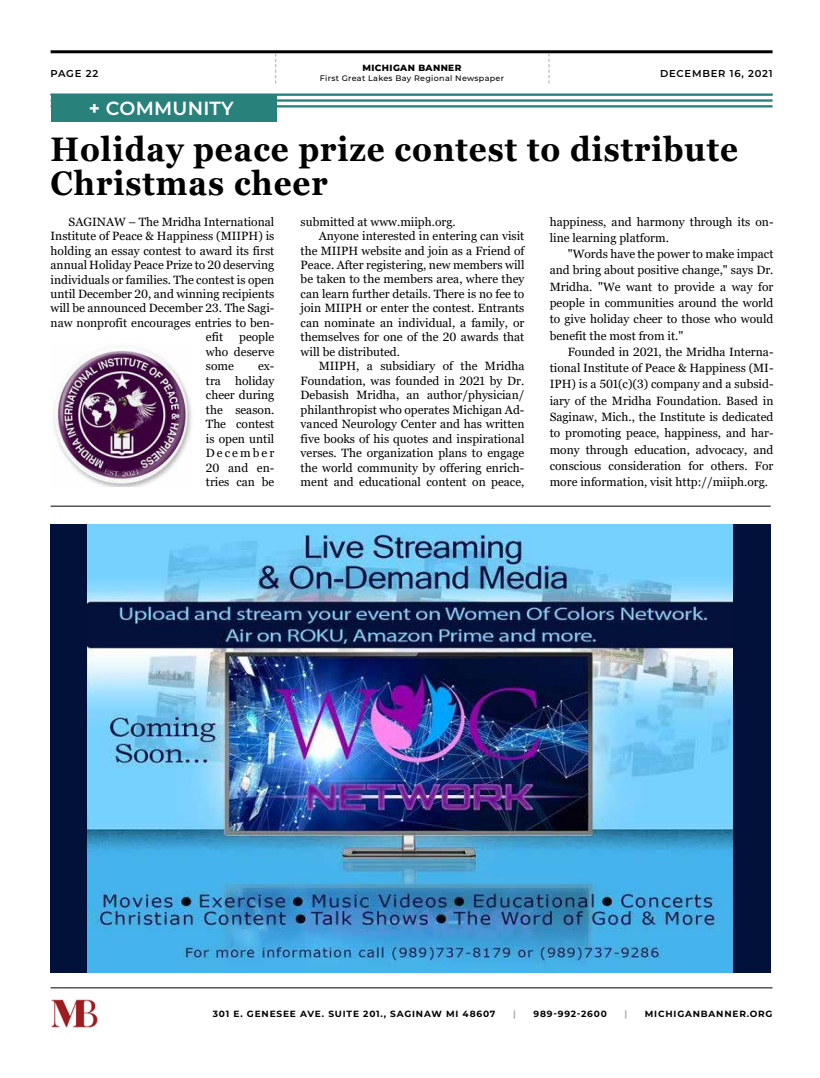
<style>
.page{position:relative;width:820px;height:1078px;background:#fff}
.page>*{position:absolute;margin:0;border:0;box-sizing:border-box;transform-origin:0 0}
.t1{font:700 34px/34px "Georgia";letter-spacing:.03em;color:#000;scale:.92 1}
.t2{font:600 19px "Montserrat";letter-spacing:.01em;color:#fff}
.t3{font:12px/16.3px "Georgia";color:#000;text-align:justify}
.t4{font:600 10px "Montserrat";letter-spacing:.075em;color:#000101}
.t5{font:700 9px "Montserrat";letter-spacing:.09em;color:#000}
.t6{font:800 9px "Montserrat";letter-spacing:.04em;color:#000101}
.t7{font:700 9px "Montserrat";color:#aaaaab}
.t8{font:500 8px "Montserrat";letter-spacing:.04em;color:#000101}
.s1{font-weight:700}
</style>
<div class="page">
<hr style="left:51px;top:50px;width:721px;height:3px;background:#000">
<svg style="left:548px;top:53px;width:1px;height:31px"></svg>
<svg style="left:275px;top:53px;width:1px;height:31px"></svg>
<hr style="left:51px;top:987px;width:721px;height:1px;background:#000">
<img style="left:51px;top:999px;width:47px;height:29px">
<hr style="left:51px;top:93px;width:721px;height:3px;background:#28817b">
<hr style="left:51px;top:99px;width:721px;height:3px;background:#28817b">
<hr style="left:51px;top:105px;width:721px;height:2px;background:#28817b">
<div style="left:51px;top:95px;width:225px;height:27px;background:#28817b"></div>
<div style="left:51px;top:524px;width:719px;height:448px;background:#02113a"></div>
<img style="left:88px;top:524px;width:644px;height:448px">
<hr style="left:51px;top:505px;width:719px;height:1px;background:#000">
<img style="left:53px;top:350px;width:139px;height:137px">
<p class="t4" style="left:51px;top:66px;width:49px">PAGE 22</p>
<p class="t6" style="left:362px;top:62px;width:100px">MICHIGAN BANNER</p>
<p class="t8" style="left:320px;top:73px;width:186px">First Great Lakes Bay Regional Newspaper</p>
<p class="t4" style="left:660px;top:66px;width:114px">DECEMBER 16, 2021</p>
<h2 class="t2" style="left:89px;top:94px;width:146px"><span class="s1">+</span> COMMUNITY</h2>
<h1 class="t1" style="left:51px;top:132px;width:748px">Holiday peace prize contest to distribute<br>Christmas cheer</h1>
<p class="t3" style="left:69px;top:213px;width:207px">SAGINAW – The Mridha International</p>
<p class="t3" style="left:51px;top:228px;width:225px">Institute of Peace &amp; Happiness (MIIPH) is</p>
<p class="t3" style="left:51px;top:242px;width:225px">holding an essay contest to award its first</p>
<p class="t3" style="left:51px;top:257px;width:225px">annual Holiday Peace Prize to 20 deserving</p>
<p class="t3" style="left:51px;top:271px;width:225px">individuals or families. The contest is open</p>
<p class="t3" style="left:51px;top:286px;width:225px">until December 20, and winning recipients</p>
<p class="t3" style="left:51px;top:300px;width:225px">will be announced December 23. The Sagi-</p>
<p class="t3" style="left:51px;top:315px;width:225px">naw nonprofit encourages entries to ben-</p>
<p class="t3" style="left:206px;top:329px;width:19px">efit</p>
<p class="t3" style="left:206px;top:330px;width:70px;line-height:14.5px;text-indent:33px">people who deserve some</p>
<p class="t3" style="left:206px;top:359px;width:70px;line-height:14.5px;text-indent:52px">ex&shy;tra holiday cheer during the season.<br>The contest is open until December 20 and en&shy;tries can be</p>
<p class="t3" style="left:300px;top:213px;width:157px">submitted at www.miiph.org.</p>
<p class="t3" style="left:318px;top:228px;width:207px">Anyone interested in entering can visit</p>
<p class="t3" style="left:300px;top:242px;width:225px">the MIIPH website and join as a Friend of</p>
<p class="t3" style="left:300px;top:257px;width:225px">Peace. After registering, new members will</p>
<p class="t3" style="left:300px;top:271px;width:225px">be taken to the members area, where they</p>
<p class="t3" style="left:300px;top:286px;width:225px">can learn further details. There is no fee to</p>
<p class="t3" style="left:300px;top:300px;width:225px">join MIIPH or enter the contest. Entrants</p>
<p class="t3" style="left:300px;top:315px;width:225px">can nominate an individual, a family, or</p>
<p class="t3" style="left:300px;top:329px;width:225px">themselves for one of the 20 awards that</p>
<p class="t3" style="left:300px;top:344px;width:101px">will be distributed.</p>
<p class="t3" style="left:318px;top:358px;width:207px">MIIPH, a subsidiary of the Mridha</p>
<p class="t3" style="left:300px;top:372px;width:225px">Foundation, was founded in 2021 by Dr.</p>
<p class="t3" style="left:300px;top:387px;width:225px">Debasish Mridha, an author/physician/</p>
<p class="t3" style="left:300px;top:401px;width:225px">philanthropist who operates Michigan Ad-</p>
<p class="t3" style="left:300px;top:416px;width:225px">vanced Neurology Center and has written</p>
<p class="t3" style="left:300px;top:430px;width:225px">five books of his quotes and inspirational</p>
<p class="t3" style="left:300px;top:445px;width:225px">verses. The organization plans to engage</p>
<p class="t3" style="left:300px;top:459px;width:225px">the world community by offering enrich-</p>
<p class="t3" style="left:300px;top:474px;width:225px">ment and educational content on peace,</p>
<p class="t3" style="left:549px;top:213px;width:225px">happiness, and harmony through its on&shy;line learning platform.</p>
<p class="t3" style="left:549px;top:246px;width:225px;text-indent:18px">"Words have the power to make impact and bring about positive change," says Dr.<br>Mridha. "We want to provide a way for people in communities around the world to give holiday cheer to those who would benefit the most from it."</p>
<p class="t3" style="left:549px;top:344px;width:225px;text-indent:18px">Founded in 2021, the Mridha Interna&shy;tional Institute of Peace &amp; Happiness (MI-IPH) is a 501(c)(3) company and a subsid&shy;iary of the Mridha Foundation. Based in Saginaw, Mich., the Institute is dedicated to promoting peace, happiness, and har&shy;mony through education, advocacy, and conscious consideration for others. For more information, visit http://miiph.org.</p>
<p class="t5" style="left:213px;top:1006px;width:284px">301 E. GENESEE AVE. SUITE 201., SAGINAW MI 48607</p>
<p class="t7" style="left:513px;top:1006px;width:4px">|</p>
<p class="t5" style="left:533px;top:1006px;width:75px">989-992-2600</p>
<p class="t7" style="left:624px;top:1006px;width:4px">|</p>
<p class="t5" style="left:644px;top:1006px;width:129px">MICHIGANBANNER.ORG</p>
</div>
